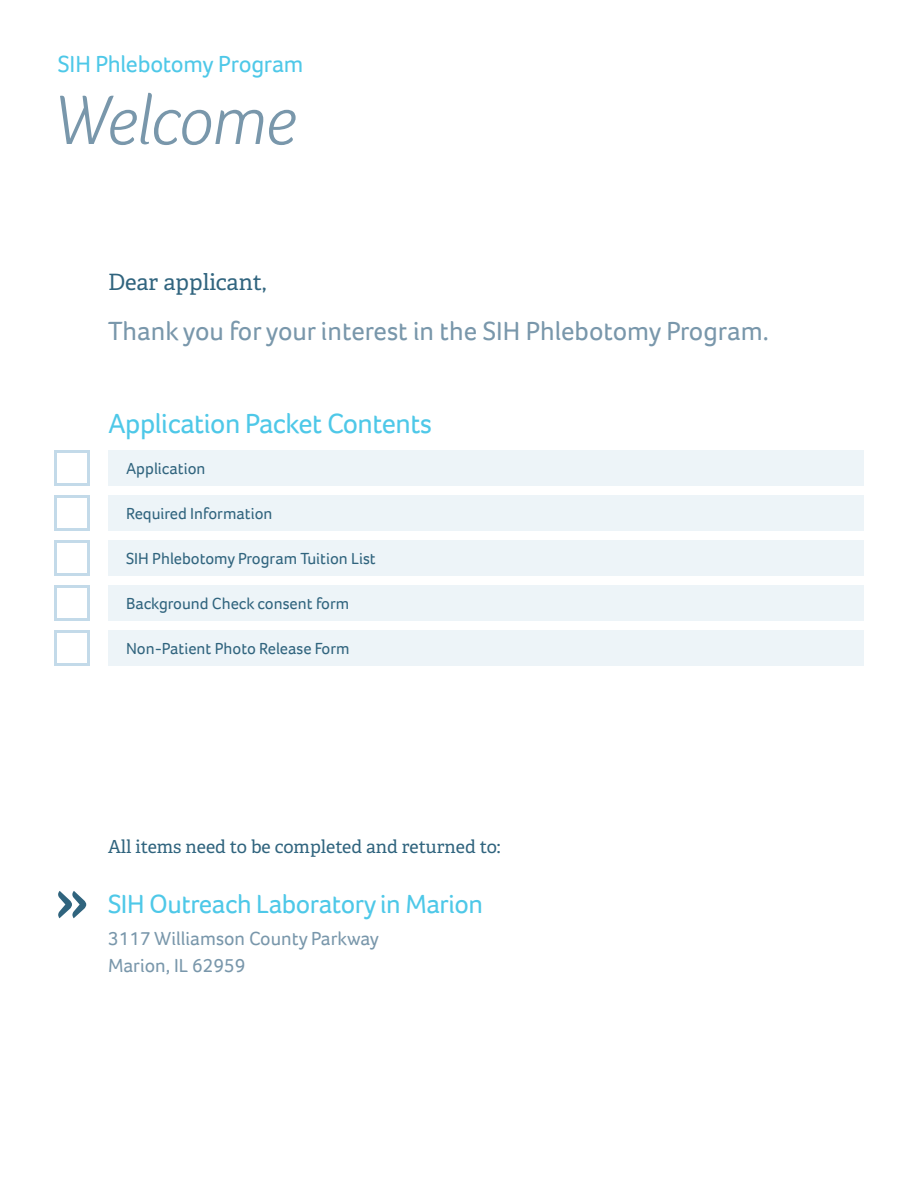
<style>
.page{position:relative;width:918px;height:1188px;background:#fff}
.page>*{position:absolute;margin:0;border:0;box-sizing:border-box;transform-origin:0 0}
.t1{font:75px "Foco";color:#30647e}
.t2{font:italic 300 72px "Foco";letter-spacing:-.015em;color:#7997ab}
.t3{font:28.5px "Foco";letter-spacing:-.015em;color:#4ec8e8}
.t4{font:27px "Foco";color:#7997ab}
.t5{font:27px "Foco";letter-spacing:-.015em;color:#4ec8e8}
.s1{font:24px "Foco";letter-spacing:-.015em;color:#4ec8e8}
.t6{font:22.5px "Adelle";color:#30647e}
.t7{font:19.5px/27px "Foco";color:#7997ab}
.t8{font:18px "Adelle";color:#30647e}
.t9{font:16.5px "Foco";color:#30647e}
</style>
<div class="page">
<div style="left:108px;top:450px;width:756px;height:36px;background:#edf4f8"></div>
<div style="left:54px;top:450px;width:36px;height:36px;border:3px solid #c3dae9"></div>
<div style="left:108px;top:495px;width:756px;height:36px;background:#edf4f8"></div>
<div style="left:54px;top:495px;width:36px;height:36px;border:3px solid #c3dae9"></div>
<div style="left:108px;top:540px;width:756px;height:36px;background:#edf4f8"></div>
<div style="left:54px;top:540px;width:36px;height:36px;border:3px solid #c3dae9"></div>
<div style="left:108px;top:585px;width:756px;height:36px;background:#edf4f8"></div>
<div style="left:54px;top:585px;width:36px;height:36px;border:3px solid #c3dae9"></div>
<div style="left:108px;top:630px;width:756px;height:36px;background:#edf4f8"></div>
<div style="left:54px;top:630px;width:36px;height:36px;border:3px solid #c3dae9"></div>
<p class="s1" style="left:58px;top:48px;width:247px">SIH Phlebotomy Program</p>
<p class="t2" style="left:53px;top:72px;width:244px">Welcome</p>
<p class="t6" style="left:108px;top:268px;width:160px">Dear applicant,</p>
<p class="t4" style="left:108px;top:313px;width:663px">Thank you for your interest in the SIH Phlebotomy Program.</p>
<p class="t3" style="left:108px;top:405px;width:326px">Application Packet Contents</p>
<p class="t9" style="left:126px;top:457px;width:81px">Application</p>
<p class="t9" style="left:126px;top:502px;width:148px">Required Information</p>
<p class="t9" style="left:126px;top:547px;width:251px">SIH Phlebotomy Program Tuition List</p>
<p class="t9" style="left:126px;top:592px;width:225px">Background Check consent form</p>
<p class="t9" style="left:126px;top:637px;width:225px">Non-Patient Photo Release Form</p>
<p class="t1" style="left:54px;top:850px;width:38px">»</p>
<p class="t8" style="left:108px;top:835px;width:394px">All items need to be completed and returned to:</p>
<p class="t5" style="left:108px;top:886px;width:377px">SIH Outreach Laboratory in Marion</p>
<p class="t7" style="left:108px;top:925px;width:273px">3117 Williamson County Parkway<br>Marion, IL 62959</p>
</div>
